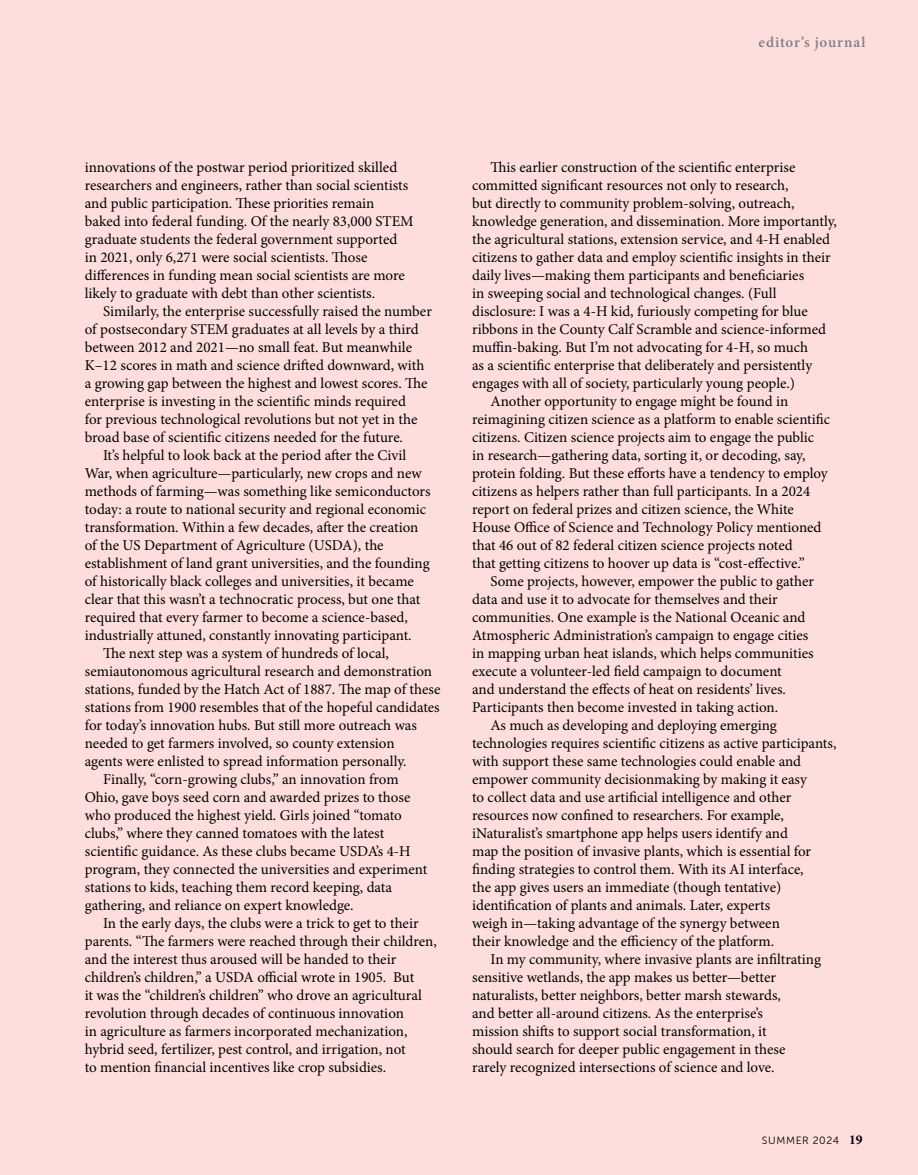
<style>
.page{position:relative;width:918px;height:1175px;background:#fff}
.page>*{position:absolute;margin:0;border:0;box-sizing:border-box;transform-origin:0 0}
.t1{font:15px/18px "Minion Pro";color:#000}
.t2{font:600 15px "Minion Pro";letter-spacing:.055em;color:#7f8284}
.t3{font:10.5px "Museo Sans 300";letter-spacing:.06em;color:#000}
.s1{font-family:"Minion Pro";font-weight:700;font-size:13.5px}
</style>
<div class="page">
<div style="left:0;top:0;width:918px;height:1174px;background:#fddedd"></div>
<p class="t2" style="left:759px;top:32px;width:108px">editor’s journal</p>
<p class="t1" style="left:85px;top:158px;width:330px">innovations of the postwar period prioritized skilled researchers and engineers, rather than social scientists and public participation. These priorities remain baked into federal funding. Of the nearly 83,000 STEM graduate students the federal government supported<br>in 2021, only 6,271 were social scientists. Those differences in funding mean social scientists are more likely to graduate with debt than other scientists.</p>
<p class="t1" style="left:103px;top:302px;width:330px">Similarly, the enterprise successfully raised the number</p>
<p class="t1" style="left:85px;top:320px;width:336px">of postsecondary STEM graduates at all levels by a third</p>
<p class="t1" style="left:85px;top:338px;width:329px">between 2012 and 2021—no small feat. But meanwhile</p>
<p class="t1" style="left:85px;top:356px;width:341px">K–12 scores in math and science drifted downward, with</p>
<p class="t1" style="left:85px;top:374px;width:344px">a growing gap between the highest and lowest scores. The</p>
<p class="t1" style="left:85px;top:392px;width:323px">enterprise is investing in the scientific minds required</p>
<p class="t1" style="left:85px;top:410px;width:334px">for previous technological revolutions but not yet in the</p>
<p class="t1" style="left:85px;top:428px;width:320px">broad base of scientific citizens needed for the future.</p>
<p class="t1" style="left:103px;top:446px;width:305px">It’s helpful to look back at the period after the Civil</p>
<p class="t1" style="left:85px;top:464px;width:339px">War, when agriculture—particularly, new crops and new</p>
<p class="t1" style="left:85px;top:482px;width:347px">methods of farming—was something like semiconductors</p>
<p class="t1" style="left:85px;top:500px;width:343px">today: a route to national security and regional economic</p>
<p class="t1" style="left:85px;top:518px;width:335px">transformation. Within a few decades, after the creation</p>
<p class="t1" style="left:85px;top:536px;width:300px">of the US Department of Agriculture (USDA), the</p>
<p class="t1" style="left:85px;top:554px;width:346px">establishment of land grant universities, and the founding</p>
<p class="t1" style="left:85px;top:572px;width:331px">of historically black colleges and universities, it became</p>
<p class="t1" style="left:85px;top:590px;width:337px">clear that this wasn’t a technocratic process, but one that</p>
<p class="t1" style="left:85px;top:608px;width:325px">required that every farmer to become a science-based,</p>
<p class="t1" style="left:85px;top:626px;width:328px">industrially attuned, constantly innovating participant.</p>
<p class="t1" style="left:103px;top:644px;width:287px">The next step was a system of hundreds of local,</p>
<p class="t1" style="left:85px;top:662px;width:349px">semiautonomous agricultural research and demonstration</p>
<p class="t1" style="left:85px;top:680px;width:357px">stations, funded by the Hatch Act of 1887. The map of these</p>
<p class="t1" style="left:85px;top:698px;width:357px">stations from 1900 resembles that of the hopeful candidates</p>
<p class="t1" style="left:85px;top:716px;width:334px">for today’s innovation hubs. But still more outreach was</p>
<p class="t1" style="left:85px;top:734px;width:311px">needed to get farmers involved, so county extension</p>
<p class="t1" style="left:85px;top:752px;width:323px">agents were enlisted to spread information personally.</p>
<p class="t1" style="left:103px;top:770px;width:297px">Finally, “corn-growing clubs,” an innovation from</p>
<p class="t1" style="left:85px;top:788px;width:327px">Ohio, gave boys seed corn and awarded prizes to those</p>
<p class="t1" style="left:85px;top:806px;width:319px">who produced the highest yield. Girls joined “tomato</p>
<p class="t1" style="left:85px;top:824px;width:301px">clubs,” where they canned tomatoes with the latest</p>
<p class="t1" style="left:85px;top:842px;width:328px">scientific guidance. As these clubs became USDA’s 4-H</p>
<p class="t1" style="left:85px;top:860px;width:344px">program, they connected the universities and experiment</p>
<p class="t1" style="left:85px;top:878px;width:309px">stations to kids, teaching them record keeping, data</p>
<p class="t1" style="left:85px;top:896px;width:270px">gathering, and reliance on expert knowledge.</p>
<p class="t1" style="left:103px;top:914px;width:317px">In the early days, the clubs were a trick to get to their</p>
<p class="t1" style="left:85px;top:932px;width:354px">parents. “The farmers were reached through their children,</p>
<p class="t1" style="left:85px;top:950px;width:313px">and the interest thus aroused will be handed to their</p>
<p class="t1" style="left:85px;top:968px;width:331px">children’s children,” a USDA official wrote in 1905. But</p>
<p class="t1" style="left:85px;top:986px;width:339px">it was the “children’s children” who drove an agricultural</p>
<p class="t1" style="left:85px;top:1004px;width:321px">revolution through decades of continuous innovation</p>
<p class="t1" style="left:85px;top:1022px;width:324px">in agriculture as farmers incorporated mechanization,</p>
<p class="t1" style="left:85px;top:1040px;width:322px">hybrid seed, fertilizer, pest control, and irrigation, not</p>
<p class="t1" style="left:85px;top:1058px;width:303px">to mention financial incentives like crop subsidies.</p>
<p class="t1" style="left:490px;top:158px;width:307px">This earlier construction of the scientific enterprise</p>
<p class="t1" style="left:472px;top:176px;width:318px">committed significant resources not only to research,</p>
<p class="t1" style="left:472px;top:194px;width:324px">but directly to community problem-solving, outreach,</p>
<p class="t1" style="left:472px;top:212px;width:366px">knowledge generation, and dissemination. More importantly,</p>
<p class="t1" style="left:472px;top:230px;width:360px">the agricultural stations, extension service, and 4-H enabled</p>
<p class="t1" style="left:472px;top:248px;width:360px">citizens to gather data and employ scientific insights in their</p>
<p class="t1" style="left:472px;top:266px;width:334px">daily lives—making them participants and beneficiaries</p>
<p class="t1" style="left:472px;top:284px;width:306px">in sweeping social and technological changes. (Full</p>
<p class="t1" style="left:472px;top:302px;width:337px">disclosure: I was a 4-H kid, furiously competing for blue</p>
<p class="t1" style="left:472px;top:320px;width:355px">ribbons in the County Calf Scramble and science-informed</p>
<p class="t1" style="left:472px;top:338px;width:337px">muffin-baking. But I’m not advocating for 4-H, so much</p>
<p class="t1" style="left:472px;top:356px;width:342px">as a scientific enterprise that deliberately and persistently</p>
<p class="t1" style="left:472px;top:374px;width:324px">engages with all of society, particularly young people.)</p>
<p class="t1" style="left:490px;top:392px;width:299px">Another opportunity to engage might be found in</p>
<p class="t1" style="left:472px;top:410px;width:360px">reimagining citizen science as a platform to enable scientific</p>
<p class="t1" style="left:472px;top:428px;width:344px">citizens. Citizen science projects aim to engage the public</p>
<p class="t1" style="left:472px;top:446px;width:335px">in research—gathering data, sorting it, or decoding, say,</p>
<p class="t1" style="left:472px;top:464px;width:357px">protein folding. But these efforts have a tendency to employ</p>
<p class="t1" style="left:472px;top:482px;width:340px">citizens as helpers rather than full participants. In a 2024</p>
<p class="t1" style="left:472px;top:500px;width:323px">report on federal prizes and citizen science, the White</p>
<p class="t1" style="left:472px;top:518px;width:351px">House Office of Science and Technology Policy mentioned</p>
<p class="t1" style="left:472px;top:536px;width:322px">that 46 out of 82 federal citizen science projects noted</p>
<p class="t1" style="left:472px;top:554px;width:334px">that getting citizens to hoover up data is “cost-effective.”</p>
<p class="t1" style="left:490px;top:572px;width:325px">Some projects, however, empower the public to gather</p>
<p class="t1" style="left:472px;top:590px;width:307px">data and use it to advocate for themselves and their</p>
<p class="t1" style="left:472px;top:608px;width:335px">communities. One example is the National Oceanic and</p>
<p class="t1" style="left:472px;top:626px;width:338px">Atmospheric Administration’s campaign to engage cities</p>
<p class="t1" style="left:472px;top:644px;width:343px">in mapping urban heat islands, which helps communities</p>
<p class="t1" style="left:472px;top:662px;width:311px">execute a volunteer-led field campaign to document</p>
<p class="t1" style="left:472px;top:680px;width:315px">and understand the effects of heat on residents’ lives.</p>
<p class="t1" style="left:472px;top:698px;width:308px">Participants then become invested in taking action.</p>
<p class="t1" style="left:490px;top:716px;width:288px">As much as developing and deploying emerging</p>
<p class="t1" style="left:472px;top:734px;width:366px">technologies requires scientific citizens as active participants,</p>
<p class="t1" style="left:472px;top:752px;width:331px">with support these same technologies could enable and</p>
<p class="t1" style="left:472px;top:770px;width:336px">empower community decisionmaking by making it easy</p>
<p class="t1" style="left:472px;top:788px;width:321px">to collect data and use artificial intelligence and other</p>
<p class="t1" style="left:472px;top:806px;width:313px">resources now confined to researchers. For example,</p>
<p class="t1" style="left:472px;top:824px;width:317px">iNaturalist’s smartphone app helps users identify and</p>
<p class="t1" style="left:472px;top:842px;width:341px">map the position of invasive plants, which is essential for</p>
<p class="t1" style="left:472px;top:860px;width:333px">finding strategies to control them. With its AI interface,</p>
<p class="t1" style="left:472px;top:878px;width:311px">the app gives users an immediate (though tentative)</p>
<p class="t1" style="left:472px;top:896px;width:300px">identification of plants and animals. Later, experts</p>
<p class="t1" style="left:472px;top:914px;width:309px">weigh in—taking advantage of the synergy between</p>
<p class="t1" style="left:472px;top:932px;width:304px">their knowledge and the efficiency of the platform.</p>
<p class="t1" style="left:490px;top:950px;width:332px">In my community, where invasive plants are infiltrating</p>
<p class="t1" style="left:472px;top:968px;width:305px">sensitive wetlands, the app makes us better—better</p>
<p class="t1" style="left:472px;top:986px;width:310px">naturalists, better neighbors, better marsh stewards,</p>
<p class="t1" style="left:472px;top:1004px;width:292px">and better all-around citizens. As the enterprise’s</p>
<p class="t1" style="left:472px;top:1022px;width:296px">mission shifts to support social transformation, it</p>
<p class="t1" style="left:472px;top:1040px;width:315px">should search for deeper public engagement in these</p>
<p class="t1" style="left:472px;top:1058px;width:304px">rarely recognized intersections of science and love.</p>
<p class="t3" style="left:762px;top:1135px;width:102px">SUMMER 2024 <span class="s1">19</span></p>
</div>
